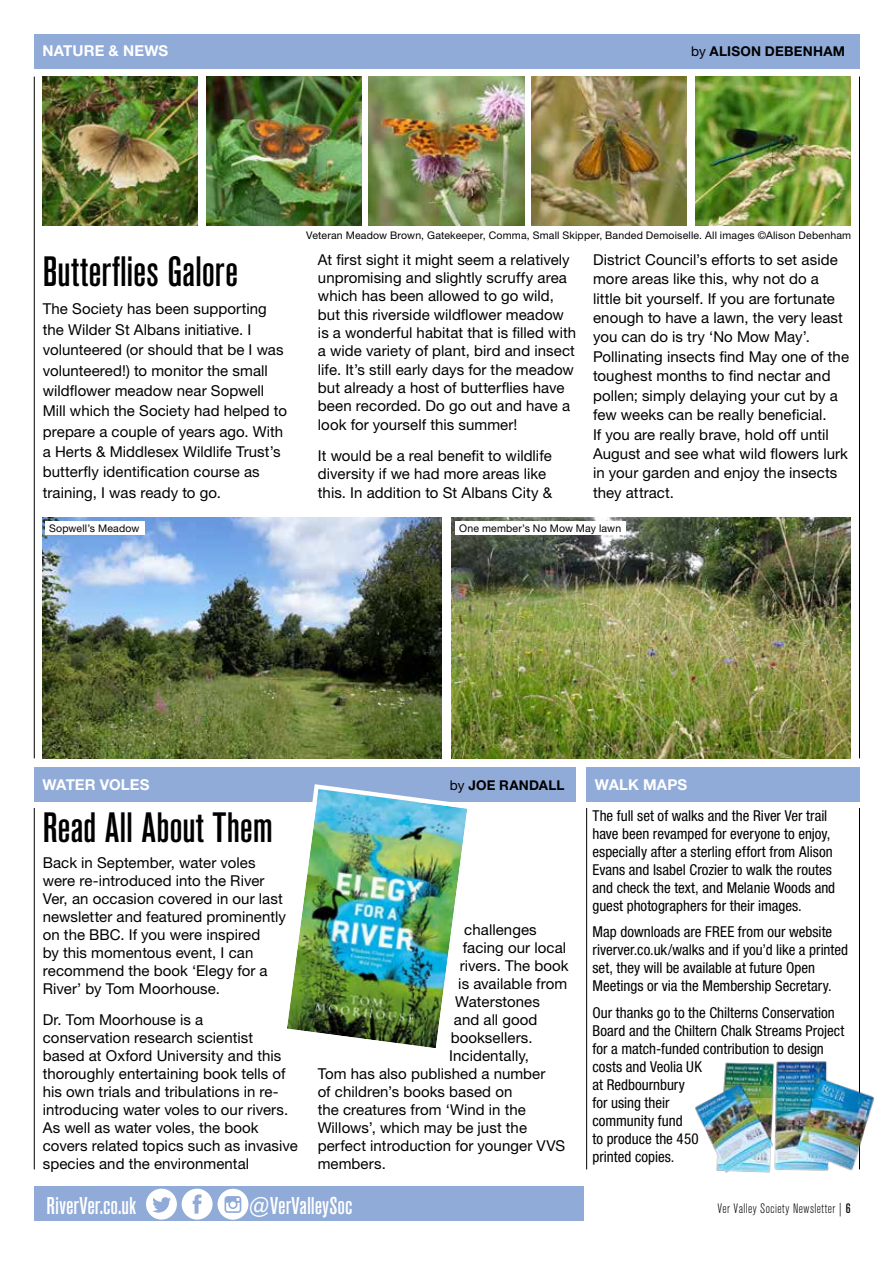
<style>
.page{position:relative;width:893px;height:1263px;background:#fff}
.page>*{position:absolute;margin:0;border:0;box-sizing:border-box;transform-origin:0 0}
.t1{font:500 condensed 42px "Akzidenz Grotesk BE";letter-spacing:-.005em;color:#000}
.t2{font:500 condensed 24px "Akzidenz Grotesk BE";color:#fff}
.t3{font:15px/18px "Helvetica Neue LT Pro";letter-spacing:.005em;color:#000}
.t4{font:condensed 15px/18px "Helvetica Neue LT Pro";color:#000}
.t5{font:700 15px "Helvetica Neue LT Pro";letter-spacing:.01em;color:#fff}
.t6{font:300 condensed 13.5px "Akzidenz Grotesk BE";letter-spacing:.03em;color:#000}
.t7{font:700 13.5px "Helvetica Neue LT Pro";letter-spacing:.015em;color:#000}
.t8{font:10.5px "Helvetica Neue LT Pro";letter-spacing:.02em;color:#000}
.s1{font-weight:400}
.s2{font-weight:500}
</style>
<div class="page">
<img style="left:695px;top:77px;width:155px;height:148px">
<img style="left:43px;top:77px;width:155px;height:148px">
<img style="left:369px;top:77px;width:155px;height:148px">
<img style="left:206px;top:77px;width:156px;height:148px">
<div style="left:34px;top:1187px;width:550px;height:34px;background:#90abd8"></div>
<div style="left:34px;top:34px;width:826px;height:34px;background:#90abd8"></div>
<div style="left:34px;top:767px;width:541px;height:34px;background:#90abd8"></div>
<div style="left:586px;top:767px;width:274px;height:34px;background:#90abd8"></div>
<hr style="left:859px;top:77px;width:1px;height:681px;background:#000">
<hr style="left:859px;top:808px;width:1px;height:361px;background:#000">
<hr style="left:586px;top:808px;width:1px;height:361px;background:#000">
<hr style="left:34px;top:77px;width:1px;height:681px;background:#000">
<hr style="left:34px;top:808px;width:1px;height:361px;background:#000">
<svg style="left:146px;top:1189px;width:102px;height:31px"></svg>
<img style="left:451px;top:517px;width:400px;height:241px">
<img style="left:43px;top:517px;width:399px;height:241px">
<img style="left:531px;top:77px;width:155px;height:148px">
<img style="left:280px;top:784px;width:195px;height:264px">
<img style="left:695px;top:1061px;width:180px;height:112px">
<div style="left:45px;top:521px;width:100px;height:13px;background:#fff"></div>
<div style="left:455px;top:521px;width:170px;height:13px;background:#fff"></div>
<p class="t5" style="left:43px;top:42px;width:127px">NATURE &amp; NEWS</p>
<p class="t7" style="left:691px;top:43px;width:155px"><span class="s1">by</span> ALISON DEBENHAM</p>
<h1 class="t1" style="left:43px;top:248px;width:197px">Butterflies Galore</h1>
<p class="t3" style="left:43px;top:299px;width:246px;line-height:20.4px">The Society has been supporting the Wilder St Albans initiative. I volunteered (or should that be I was volunteered!) to monitor the small wildflower meadow near Sopwell Mill which the Society had helped to prepare a couple of years ago. With a Herts &amp; Middlesex Wildlife Trust’s butterfly identification course as training, I was ready to go.</p>
<p class="t8" style="left:306px;top:229px;width:547px">Veteran Meadow Brown, Gatekeeper, Comma, Small Skipper, Banded Demoiselle. All images ©Alison Debenham</p>
<p class="t3" style="left:318px;top:250px;width:260px">At first sight it might seem a relatively unpromising and slightly scruffy area which has been allowed to go wild, but this riverside wildflower meadow is a wonderful habitat that is filled with a wide variety of plant, bird and insect life. It’s still early days for the meadow but already a host of butterflies have been recorded. Do go out and have a look for yourself this summer!</p>
<p class="t3" style="left:318px;top:446px;width:236px">It would be a real benefit to wildlife diversity if we had more areas like this. In addition to St Albans City &amp;</p>
<p class="t3" style="left:593px;top:249px;width:257px;line-height:19.4px">District Council’s efforts to set aside more areas like this, why not do a little bit yourself. If you are fortunate enough to have a lawn, the very least you can do is try ‘No Mow May’.<br>Pollinating insects find May one of the toughest months to find nectar and pollen; simply delaying your cut by a few weeks can be really beneficial.<br>If you are really brave, hold off until August and see what wild flowers lurk in your garden and enjoy the insects they attract.</p>
<p class="t8" style="left:49px;top:522px;width:92px">Sopwell’s Meadow</p>
<p class="t8" style="left:459px;top:522px;width:164px">One member’s No Mow May lawn</p>
<p class="t5" style="left:43px;top:775px;width:109px">WATER VOLES</p>
<p class="t7" style="left:450px;top:776px;width:116px"><span class="s1">by</span> JOE RANDALL</p>
<p class="t5" style="left:595px;top:775px;width:94px">WALK MAPS</p>
<h1 class="t1" style="left:43px;top:804px;width:232px">Read All About Them</h1>
<p class="t3" style="left:43px;top:853px;width:245px">Back in September, water voles were re-introduced into the River<br>Ver, an occasion covered in our last newsletter and featured prominently on the BBC. If you were inspired<br>by this momentous event, I can recommend the book ‘Elegy for a<br>River’ by Tom Moorhouse.</p>
<p class="t3" style="left:43px;top:1010px;width:257px">Dr. Tom Moorhouse is a<br>conservation research scientist based at Oxford University and this thoroughly entertaining book tells of his own trials and tribulations in re&shy;introducing water voles to our rivers.<br>As well as water voles, the book covers related topics such as invasive species and the environmental</p>
<p class="t4" style="left:592px;top:806px;width:244px">The full set of walks and the River Ver trail have been revamped for everyone to enjoy, especially after a sterling effort from Alison Evans and Isabel Crozier to walk the routes and check the text, and Melanie Woods and guest photographers for their images.</p>
<p class="t4" style="left:592px;top:923px;width:257px">Map downloads are FREE from our website riverver.co.uk/walks and if you’d like a printed set, they will be available at future Open Meetings or via the Membership Secretary.</p>
<p class="t4" style="left:592px;top:1003px;width:253px">Our thanks go to the Chilterns Conservation<br>Board and the Chiltern Chalk Streams Project for a match-funded contribution to design costs and Veolia UK<br>at Redbournbury<br>for using their<br>community fund<br>to produce the 450<br>printed copies.</p>
<p class="t3" style="left:464px;top:920px;width:74px">challenges</p>
<p class="t3" style="left:463px;top:938px;width:105px">facing our local</p>
<p class="t3" style="left:460px;top:956px;width:110px">rivers. The book</p>
<p class="t3" style="left:458px;top:974px;width:110px">is available from</p>
<p class="t3" style="left:455px;top:992px;width:86px">Waterstones</p>
<p class="t3" style="left:454px;top:1010px;width:85px">and all good</p>
<p class="t3" style="left:451px;top:1028px;width:83px">booksellers.</p>
<p class="t3" style="left:449px;top:1046px;width:81px">Incidentally,</p>
<p class="t3" style="left:318px;top:1064px;width:229px">Tom has also published a number</p>
<p class="t3" style="left:318px;top:1082px;width:196px">of children’s books based on</p>
<p class="t3" style="left:318px;top:1100px;width:210px">the creatures from ‘Wind in the</p>
<p class="t3" style="left:318px;top:1118px;width:211px">Willows’, which may be just the</p>
<p class="t3" style="left:318px;top:1136px;width:249px">perfect introduction for younger VVS</p>
<p class="t3" style="left:318px;top:1154px;width:70px">members.</p>
<h2 class="t2" style="left:47px;top:1192px;width:91px">RiverVer.co.uk</h2>
<h2 class="t2" style="left:248px;top:1192px;width:105px">@VerValleySoc</h2>
<p class="t6" style="left:718px;top:1201px;width:134px">Ver Valley Society Newsletter | <span class="s2">6</span></p>
</div>
